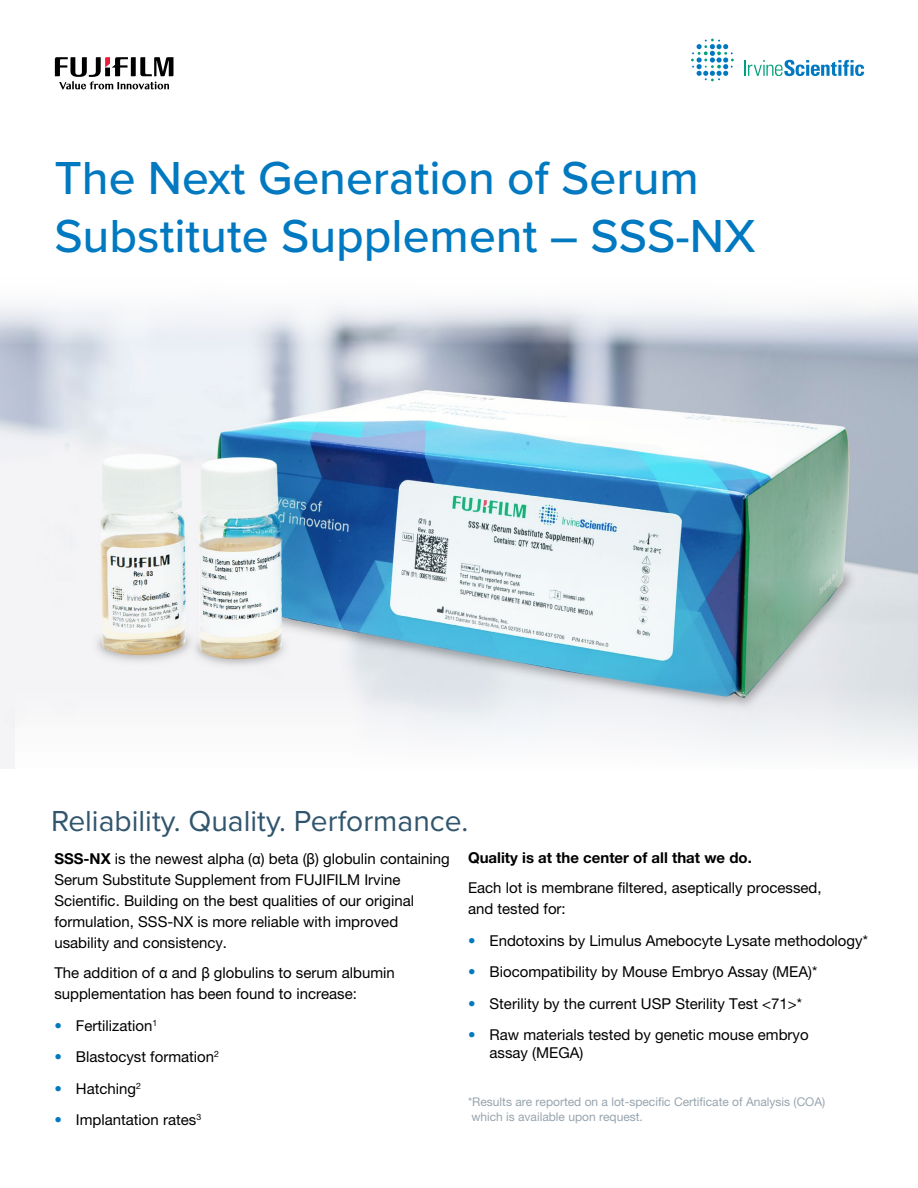
<style>
.page{position:relative;width:918px;height:1188px;background:#fff}
.page>*{position:absolute;margin:0;border:0;box-sizing:border-box;transform-origin:0 0}
.t1{font:500 48px/57.6px "Proxima Nova";color:#0079c1}
.t2{font:30px "Proxima Nova";color:#31556d}
.t3{font:15px/21px "Helvetica Neue LT Pro";color:#000}
.t4{font:700 15px "Helvetica Neue LT Pro";color:#000}
.t5{font:12px/14.4px "Helvetica Neue LT Pro";color:#97a4ae}
.s1{font-weight:700}
.s2{font-family:"Arial Unicode MS"}
.s3{color:#0079c1}
</style>
<div class="page">
<img style="left:15px;top:319px;width:903px;height:360px">
<svg style="left:55px;top:57px;width:118px;height:32px"></svg>
<svg style="left:745px;top:60px;width:119px;height:16px"></svg>
<svg style="left:691px;top:39px;width:43px;height:42px"></svg>
<h1 class="t1" style="left:54px;top:147px;width:703px">The Next Generation of Serum<br>Substitute Supplement – SSS-NX</h1>
<h2 class="t2" style="left:51px;top:798px;width:419px">Reliability. Quality. Performance.</h2>
<p class="t3" style="left:54px;top:848px;width:397px"><span class="s1">SSS-NX</span> is the newest alpha (<span class="s2">α</span>) beta (<span class="s2">β</span>) globulin containing Serum Substitute Supplement from FUJIFILM Irvine Scientific. Building on the best qualities of our original formulation, SSS-NX is more reliable with improved usability and consistency.</p>
<p class="t3" style="left:54px;top:962px;width:342px">The addition of <span class="s2">α</span> and <span class="s2">β</span> globulins to serum albumin supplementation has been found to increase:</p>
<p class="t3" style="left:54px;top:1015px;width:105px"><span class="s3">•</span> Fertilization<sup>1</sup></p>
<p class="t3" style="left:54px;top:1046px;width:166px"><span class="s3">•</span> Blastocyst formation<sup>2</sup></p>
<p class="t3" style="left:54px;top:1078px;width:88px"><span class="s3">•</span> Hatching<sup>2</sup></p>
<p class="t3" style="left:54px;top:1109px;width:148px"><span class="s3">•</span> Implantation rates<sup>3</sup></p>
<p class="t4" style="left:468px;top:848px;width:285px">Quality is at the center of all that we do.</p>
<p class="t3" style="left:468px;top:877px;width:355px">Each lot is membrane filtered, aseptically processed, and tested for:</p>
<p class="t3" style="left:468px;top:930px;width:401px"><span class="s3">•</span> Endotoxins by Limulus Amebocyte Lysate methodology*</p>
<p class="t3" style="left:468px;top:961px;width:351px"><span class="s3">•</span> Biocompatibility by Mouse Embryo Assay (MEA)*</p>
<p class="t3" style="left:468px;top:993px;width:336px"><span class="s3">•</span> Sterility by the current USP Sterility Test &lt;71&gt;*</p>
<p class="t3" style="left:490px;top:1026px;width:321px;line-height:18px;text-indent:-22px"><span class="s3">•</span> Raw materials tested by genetic mouse embryo assay (MEGA)</p>
<p class="t5" style="left:468px;top:1095px;width:359px">*Results are reported on a lot-specific Certificate of Analysis (COA) which is available upon request.</p>
</div>
